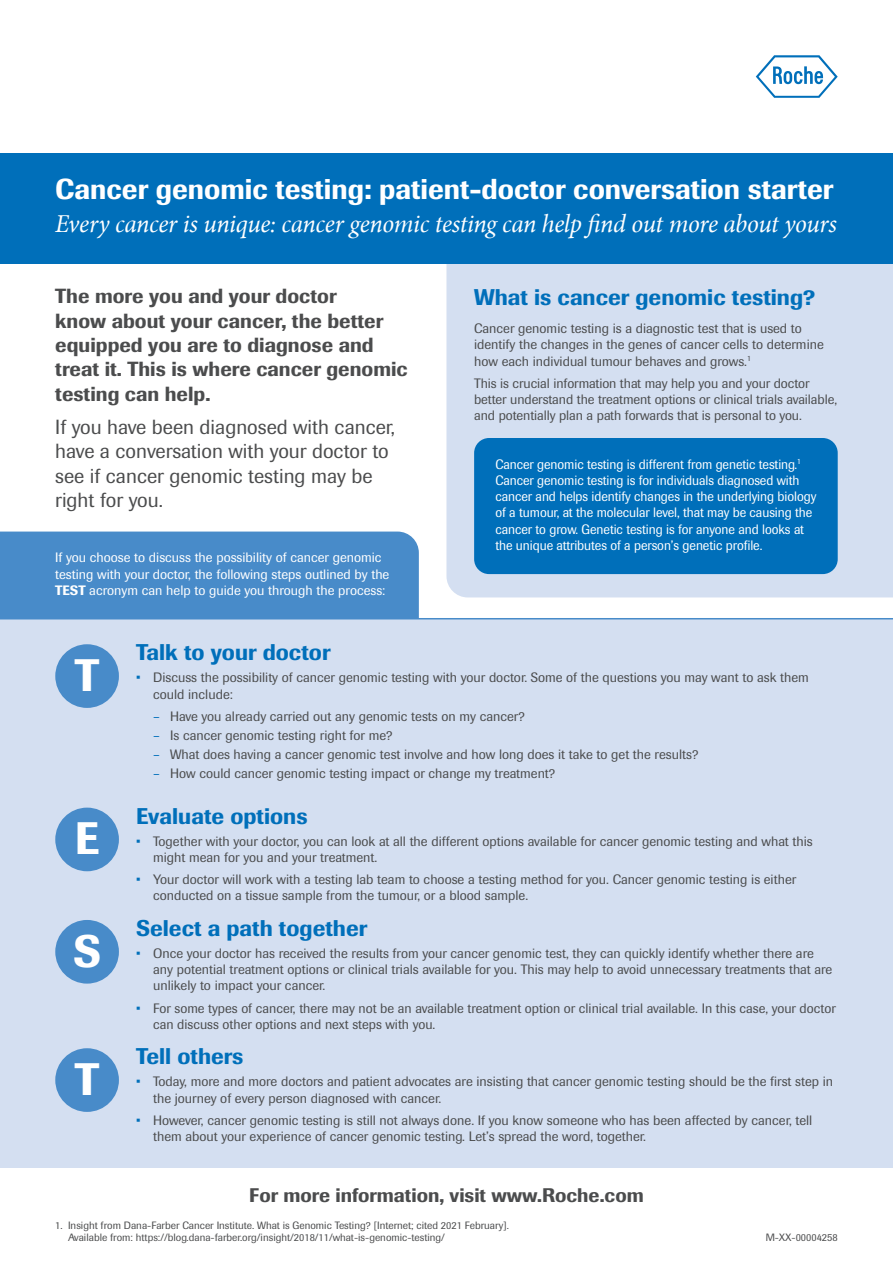
<style>
.page{position:relative;width:893px;height:1263px;background:#fff}
.page>*{position:absolute;margin:0;border:0;box-sizing:border-box;transform-origin:0 0}
.t1{font:500 45px "Imago";color:#fff}
.t2{font:500 28.5px "Imago";color:#fff}
.t3{font:italic 25.5px "Minion";letter-spacing:-.015em;color:#fff}
.t4{font:500 22.5px "Imago";color:#006fba}
.t5{font:500 20.25px/24.3px "Imago";color:#4b4c4d}
.t6{font:20.25px/24.3px "Imago";color:#4b4c4d}
.t7{font:500 19.5px "Imago";color:#4b4c4d}
.t8{font:13.5px/16.2px "Imago";color:#4b4c4d}
.t9{font:13.5px/16.2px "Imago";letter-spacing:-.005em;color:#fff;scale:.96 1}
.t10{font:13.5px/16.2px "Imago";letter-spacing:-.005em;color:#fff}
.t11{font:10.5px/12.6px "Imago";color:#4b4c4d}
.s1{font-weight:500}
.s2{color:#006fba}
</style>
<div class="page">
<div style="left:446px;top:264px;width:447px;height:333px;background:#d4dff1"></div>
<div style="left:0;top:153px;width:893px;height:111px;background:#006fba"></div>
<svg style="left:756px;top:55px;width:82px;height:43px"></svg>
<div style="left:474px;top:438px;width:364px;height:136px;background:#006fba;border-radius:15px"></div>
<div style="left:0;top:619px;width:893px;height:548px;background:#d4dff1"></div>
<div style="left:0;top:531px;width:419px;height:87px;background:#488bc9"></div>
<div style="left:55px;top:920px;width:64px;height:63px;background:#488bc9;border-radius:50%"></div>
<div style="left:55px;top:808px;width:64px;height:63px;background:#488bc9;border-radius:50%"></div>
<div style="left:55px;top:1048px;width:64px;height:64px;background:#488bc9;border-radius:50%"></div>
<div style="left:55px;top:644px;width:64px;height:64px;background:#488bc9;border-radius:50%"></div>
<hr style="left:0;top:618px;width:893px;height:1px;background:#488bc9">
<h2 class="t2" style="left:55px;top:170px;width:779px">Cancer genomic testing: patient-doctor conversation starter</h2>
<h3 class="t3" style="left:55px;top:207px;width:783px">Every cancer is unique: cancer genomic testing can help find out more about yours</h3>
<h3 class="t5" style="left:55px;top:284px;width:354px">The more you and your doctor<br>know about your cancer, the better equipped you are to diagnose and treat it. This is where cancer genomic testing can help.</h3>
<h3 class="t6" style="left:55px;top:415px;width:341px">If you have been diagnosed with cancer, have a conversation with your doctor to see if cancer genomic testing may be right for you.</h3>
<p class="t10" style="left:55px;top:549px;width:336px">If you choose to discuss the possibility of cancer genomic testing with your doctor, the following steps outlined by the<br><span class="s1">TEST</span> acronym can help to guide you through the process:</p>
<h3 class="t4" style="left:474px;top:283px;width:343px">What is cancer genomic testing?</h3>
<p class="t8" style="left:474px;top:320px;width:351px">Cancer genomic testing is a diagnostic test that is used to identify the changes in the genes of cancer cells to determine how each individual tumour behaves and grows.<sup>1</sup></p>
<p class="t8" style="left:474px;top:375px;width:364px">This is crucial information that may help you and your doctor better understand the treatment options or clinical trials available, and potentially plan a path forwards that is personal to you.</p>
<p class="t9" style="left:495px;top:456px;width:336px">Cancer genomic testing is different from genetic testing.<sup>1<br></sup>Cancer genomic testing is for individuals diagnosed with cancer and helps identify changes in the underlying biology of a tumour, at the molecular level, that may be causing the cancer to grow. Genetic testing is for anyone and looks at the unique attributes of a person’s genetic profile.</p>
<h1 class="t1" style="left:75px;top:646px;width:26px">T</h1>
<h1 class="t1" style="left:75px;top:809px;width:26px">E</h1>
<h1 class="t1" style="left:73px;top:922px;width:30px">S</h1>
<h1 class="t1" style="left:75px;top:1050px;width:26px">T</h1>
<h3 class="t4" style="left:136px;top:638px;width:196px">Talk to your doctor</h3>
<p class="t8" style="left:153px;top:669px;width:657px;text-indent:-17px"><span class="s2">•</span> Discuss the possibility of cancer genomic testing with your doctor. Some of the questions you may want to ask them could include:</p>
<p class="t8" style="left:153px;top:708px;width:373px"><span class="s2">–</span> Have you already carried out any genomic tests on my cancer?</p>
<p class="t8" style="left:153px;top:727px;width:241px"><span class="s2">–</span> Is cancer genomic testing right for me?</p>
<p class="t8" style="left:153px;top:746px;width:547px"><span class="s2">–</span> What does having a cancer genomic test involve and how long does it take to get the results?</p>
<p class="t8" style="left:153px;top:765px;width:404px"><span class="s2">–</span> How could cancer genomic testing impact or change my treatment?</p>
<h3 class="t4" style="left:136px;top:801px;width:173px">Evaluate options</h3>
<p class="t8" style="left:153px;top:833px;width:661px;text-indent:-17px"><span class="s2">•</span> Together with your doctor, you can look at all the different options available for cancer genomic testing and what this might mean for you and your treatment.</p>
<p class="t8" style="left:153px;top:871px;width:645px;text-indent:-17px"><span class="s2">•</span> Your doctor will work with a testing lab team to choose a testing method for you. Cancer genomic testing is either conducted on a tissue sample from the tumour, or a blood sample.</p>
<h3 class="t4" style="left:136px;top:913px;width:233px">Select a path together</h3>
<p class="t8" style="left:153px;top:945px;width:681px;text-indent:-17px"><span class="s2">•</span> Once your doctor has received the results from your cancer genomic test, they can quickly identify whether there are any potential treatment options or clinical trials available for you. This may help to avoid unnecessary treatments that are unlikely to impact your cancer.</p>
<p class="t8" style="left:153px;top:1000px;width:684px;text-indent:-17px"><span class="s2">•</span> For some types of cancer, there may not be an available treatment option or clinical trial available. In this case, your doctor can discuss other options and next steps with you.</p>
<h3 class="t4" style="left:136px;top:1042px;width:109px">Tell others</h3>
<p class="t8" style="left:153px;top:1073px;width:682px;text-indent:-17px"><span class="s2">•</span> Today, more and more doctors and patient advocates are insisting that cancer genomic testing should be the first step in the journey of every person diagnosed with cancer.</p>
<p class="t8" style="left:153px;top:1112px;width:661px;text-indent:-17px"><span class="s2">•</span> However, cancer genomic testing is still not always done. If you know someone who has been affected by cancer, tell them about your experience of cancer genomic testing. Let’s spread the word, together.</p>
<h3 class="t7" style="left:249px;top:1183px;width:396px">For more information, visit www.Roche.com</h3>
<p class="t11" style="left:68px;top:1218px;width:443px;text-indent:-13px">1. Insight from Dana-Farber Cancer Institute. What is Genomic Testing? [Internet; cited 2021 February].<br>Available from: https://blog.dana-farber.org/insight/2018/11/what-is-genomic-testing/</p>
<p class="t11" style="left:766px;top:1231px;width:73px">M-XX-00004258</p>
</div>
